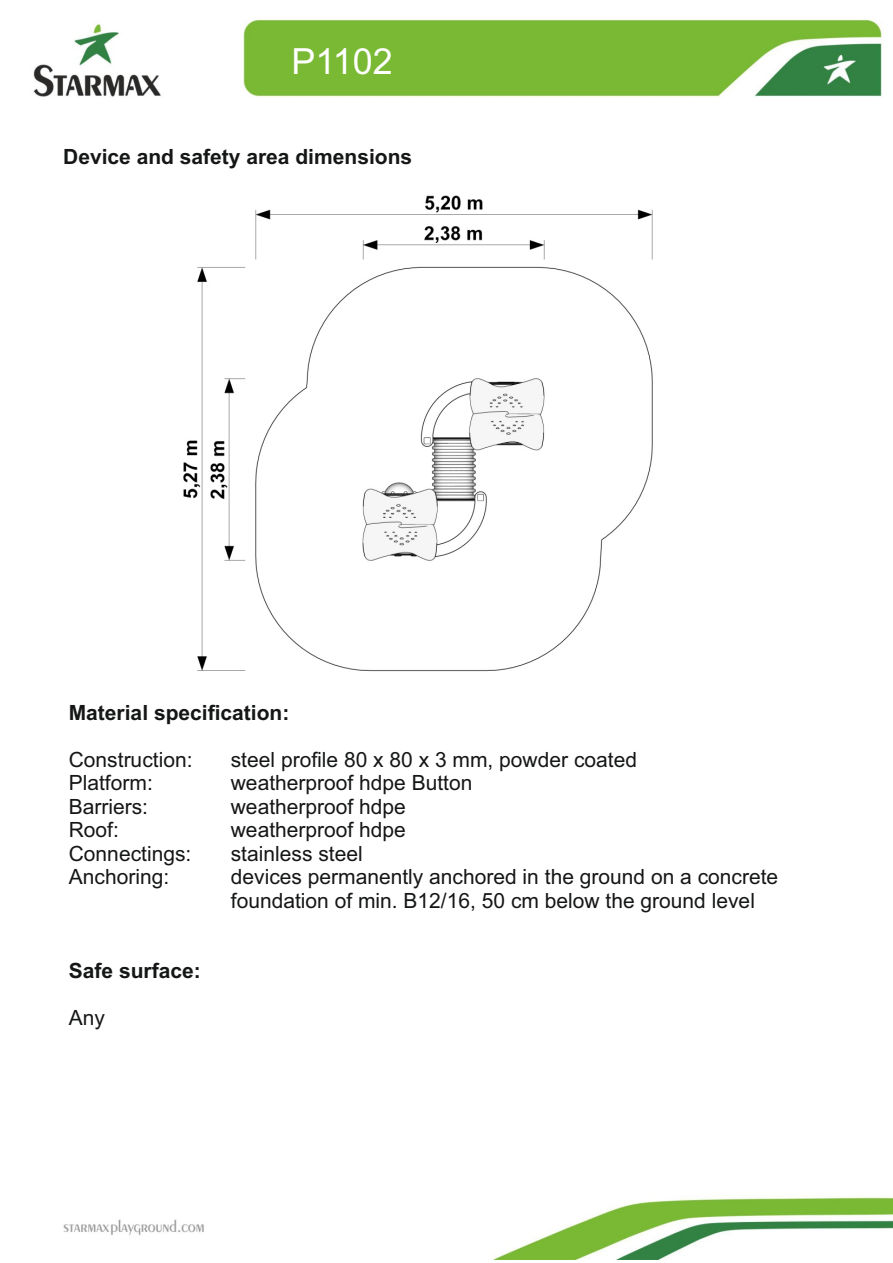
<style>
.page{position:relative;width:893px;height:1263px;background:#fff}
.page>*{position:absolute;margin:0;border:0;box-sizing:border-box;transform-origin:0 0}
.t1{font:36px "Arial";color:#fff}
.t2{font:21px/23.4px "Arial";color:#151616}
.t3{font:700 21px "Arial";color:#151616}
</style>
<div class="page">
<img style="left:63px;top:1196px;width:830px;height:64px">
<img style="left:33px;top:19px;width:849px;height:78px">
<img style="left:183px;top:195px;width:470px;height:477px">
<h1 class="t1" style="left:292px;top:48px;width:103px">P1102</h1>
<p class="t3" style="left:63px;top:148px;width:350px">Device and safety area dimensions</p>
<p class="t3" style="left:69px;top:705px;width:222px">Material specification:</p>
<p class="t2" style="left:69px;top:750px;width:125px">Construction:</p>
<p class="t2" style="left:231px;top:750px;width:408px">steel profile 80 x 80 x 3 mm, powder coated</p>
<p class="t2" style="left:69px;top:773px;width:86px">Platform:</p>
<p class="t2" style="left:231px;top:773px;width:243px">weatherproof hdpe Button</p>
<p class="t2" style="left:69px;top:797px;width:81px">Barriers:</p>
<p class="t2" style="left:231px;top:797px;width:177px">weatherproof hdpe</p>
<p class="t2" style="left:69px;top:820px;width:52px">Roof:</p>
<p class="t2" style="left:231px;top:820px;width:177px">weatherproof hdpe</p>
<p class="t2" style="left:69px;top:844px;width:124px">Connectings:</p>
<p class="t2" style="left:231px;top:844px;width:133px">stainless steel</p>
<p class="t2" style="left:69px;top:867px;width:102px">Anchoring:</p>
<p class="t2" style="left:231px;top:867px;width:549px">devices permanently anchored in the ground on a concrete foundation of min. B12/16, 50 cm below the ground level</p>
<p class="t3" style="left:69px;top:963px;width:133px">Safe surface:</p>
<p class="t2" style="left:69px;top:1008px;width:38px">Any</p>
</div>
